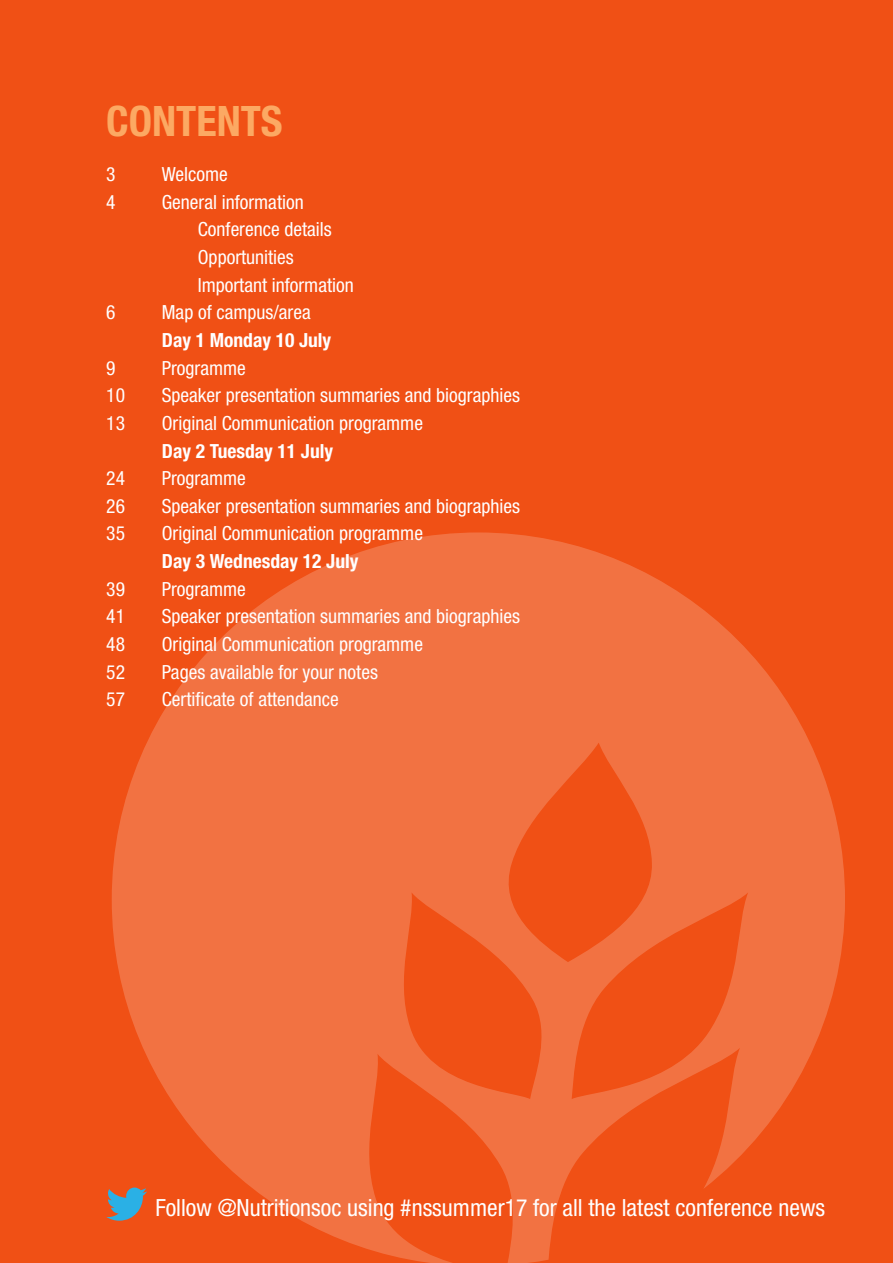
<style>
.page{position:relative;width:893px;height:1263px;background:#f05015}
.page>*{position:absolute;margin:0;border:0;box-sizing:border-box;transform-origin:0 0}
.t1{font:700 condensed 42px "Helvetica Neue";color:#fca963}
.t2{font:condensed 23.7px "Helvetica Neue";color:#fff}
.t3{font:condensed 19.5px/27.6px "Helvetica Neue";color:#fff}
.t4{font:700 condensed 19.5px "Helvetica Neue";color:#fff}
</style>
<div class="page">
<svg style="left:112px;top:532px;width:733px;height:731px;fill:#f27242"></svg>
<svg style="left:106px;top:1187px;width:41px;height:34px"></svg>
<h1 class="t1" style="left:106px;top:96px;width:178px">CONTENTS</h1>
<p class="t3" style="left:106px;top:160px;width:11px">3</p>
<p class="t3" style="left:162px;top:160px;width:68px">Welcome</p>
<p class="t3" style="left:106px;top:188px;width:39px">4 G</p>
<p class="t3" style="left:198px;top:188px;width:135px;text-indent:-26px">eneral information<br>Conference details</p>
<p class="t3" style="left:106px;top:243px;width:35px">O</p>
<p class="t3" style="left:198px;top:243px;width:158px;text-indent:11px">pportunities<br>Important information</p>
<p class="t3" style="left:106px;top:298px;width:40px">6 M</p>
<p class="t3" style="left:176px;top:298px;width:137px">ap of campus/area</p>
<p class="t4" style="left:162px;top:328px;width:171px">Day 1 Monday 10 July</p>
<p class="t3" style="left:106px;top:354px;width:38px">9 P</p>
<p class="t3" style="left:106px;top:354px;width:415px;text-indent:65px">rogramme<br>10 Speaker presentation summaries and biographies<br>13 Original Communication programme</p>
<p class="t4" style="left:162px;top:439px;width:173px">Day 2 Tuesday 11 July</p>
<p class="t3" style="left:106px;top:464px;width:415px">24 Programme<br>26 Speaker presentation summaries and biographies<br>35 Original Communication programme</p>
<p class="t4" style="left:162px;top:549px;width:198px">Day 3 Wednesday 12 July</p>
<p class="t3" style="left:106px;top:575px;width:415px">39 Programme<br>41 Speaker presentation summaries and biographies<br>48 Original Communication programme<br>52 Pages available for your notes<br>57</p>
<p class="t3" style="left:162px;top:685px;width:178px">Certificate of attendance</p>
<p class="t2" style="left:156px;top:1193px;width:671px">Follow @Nutritionsoc using #nssummer17 for all the latest conference news</p>
</div>
